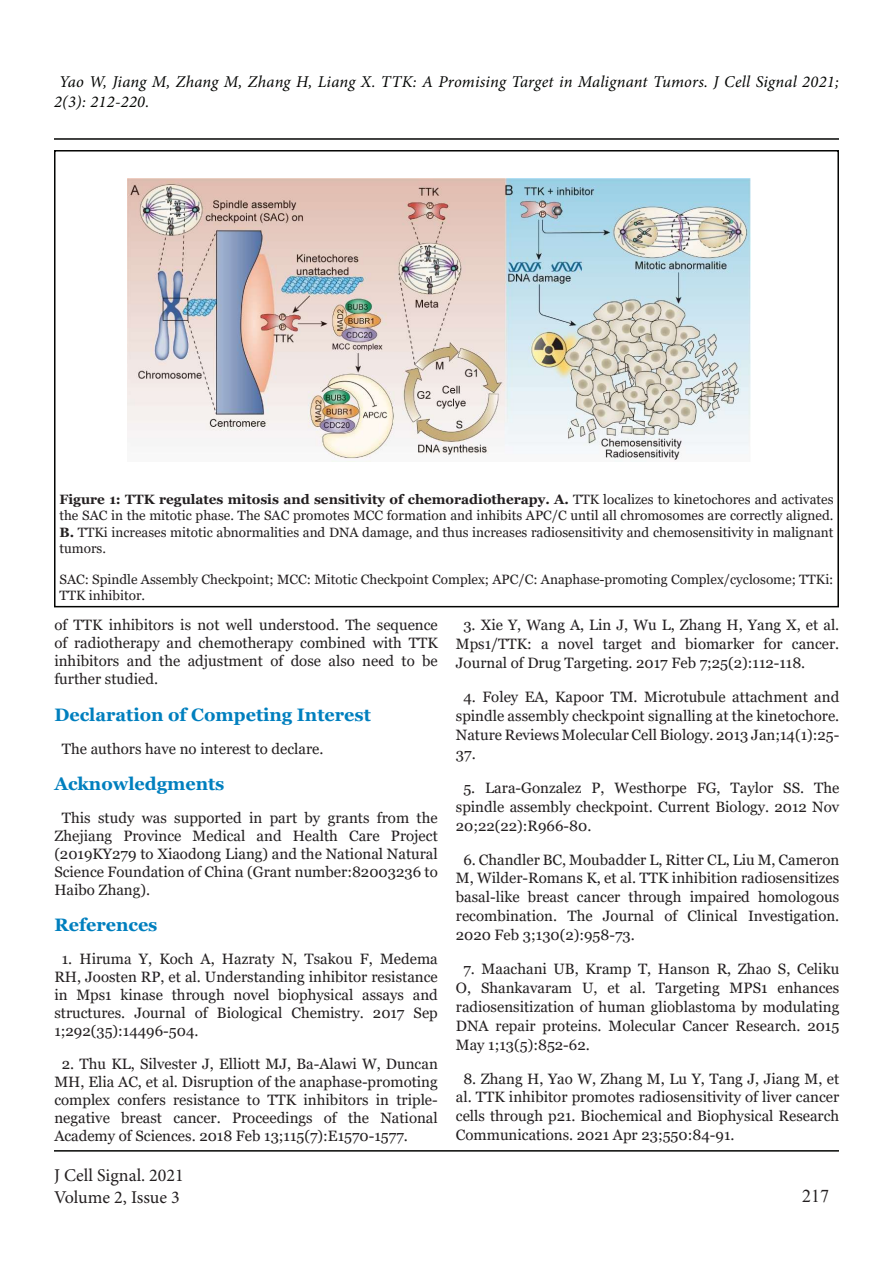
<style>
.page{position:relative;width:893px;height:1263px;background:#fff}
.page>*{position:absolute;margin:0;border:0;box-sizing:border-box;transform-origin:0 0}
.t1{font:700 18px "Georgia";color:#007fbe}
.t2{font:18px/21.6px "Minion Pro";color:#231f20}
.t3{font:18px "Times New Roman";color:#231f20}
.t4{font:italic 16.5px/19.8px "Minion Pro";letter-spacing:.01em;color:#040503}
.EndNote_Bibliography{font:15px/18.9px "Georgia";color:#231f20;text-align:justify}
.列表段落1{font:15px "Georgia";color:#231f20}
.t5{font:13.5px/16.2px "Georgia";color:#231f20;text-align:justify}
.s1{font-weight:700}
</style>
<div class="page">
<hr style="left:54px;top:1150px;width:785px;height:1px;background:#040503">
<hr style="left:54px;top:138px;width:785px;height:2px;background:#040503">
<img style="left:127px;top:178px;width:623px;height:283px">
<div style="left:54px;top:150px;width:785px;height:457px;border:2px solid #040503"></div>
<p class="t4" style="left:54px;top:72px;width:786px;text-indent:5px">Yao W, Jiang M, Zhang M, Zhang H, Liang X. TTK: A Promising Target in Malignant Tumors. J Cell Signal 2021;<br>2(3): 212-220.</p>
<p class="t5" style="left:59px;top:492px;width:776px"><span class="s1">Figure 1: TTK regulates mitosis and sensitivity of chemoradiotherapy. A.</span> TTK localizes to kinetochores and activates the SAC in the mitotic phase. The SAC promotes MCC formation and inhibits APC/C until all chromosomes are correctly aligned.<br><span class="s1">B.</span> TTKi increases mitotic abnormalities and DNA damage, and thus increases radiosensitivity and chemosensitivity in malignant tumors.</p>
<p class="t5" style="left:59px;top:571px;width:776px">SAC: Spindle Assembly Checkpoint; MCC: Mitotic Checkpoint Complex; APC/C: Anaphase-promoting Complex/cyclosome; TTKi:<br>TTK inhibitor.</p>
<p class="EndNote_Bibliography" style="left:54px;top:617px;width:385px;line-height:17.9px">of TTK inhibitors is not well understood. The sequence of radiotherapy and chemotherapy combined with TTK inhibitors and the adjustment of dose also need to be further studied.</p>
<p class="t1" style="left:54px;top:703px;width:318px">Declaration of Competing Interest</p>
<p class="列表段落1" style="left:62px;top:739px;width:263px">The authors have no interest to declare.</p>
<p class="t1" style="left:54px;top:772px;width:172px">Acknowledgments</p>
<p class="EndNote_Bibliography" style="left:54px;top:809px;width:385px;line-height:17.9px;text-indent:8px">This study was supported in part by grants from the Zhejiang Province Medical and Health Care Project (2019KY279 to Xiaodong Liang) and the National Natural Science Foundation of China (Grant number:82003236 to Haibo Zhang).</p>
<p class="t1" style="left:54px;top:913px;width:105px">References</p>
<p class="EndNote_Bibliography" style="left:54px;top:950px;width:385px;line-height:18px;text-indent:8px">1. Hiruma Y, Koch A, Hazraty N, Tsakou F, Medema RH, Joosten RP, et al. Understanding inhibitor resistance in Mps1 kinase through novel biophysical assays and structures. Journal of Biological Chemistry. 2017 Sep 1;292(35):14496-504.</p>
<p class="EndNote_Bibliography" style="left:54px;top:1055px;width:385px;line-height:18px;text-indent:8px">2. Thu KL, Silvester J, Elliott MJ, Ba-Alawi W, Duncan MH, Elia AC, et al. Disruption of the anaphase-promoting complex confers resistance to TTK inhibitors in triple&shy;negative breast cancer. Proceedings of the National Academy of Sciences. 2018 Feb 13;115(7):E1570-1577.</p>
<p class="t2" style="left:54px;top:1165px;width:131px">J Cell Signal. 2021<br>Volume 2, Issue 3</p>
<p class="EndNote_Bibliography" style="left:456px;top:616px;width:385px;text-indent:8px">3. Xie Y, Wang A, Lin J, Wu L, Zhang H, Yang X, et al.<br>Mps1/TTK: a novel target and biomarker for cancer.<br>Journal of Drug Targeting. 2017 Feb 7;25(2):112-118.</p>
<p class="EndNote_Bibliography" style="left:456px;top:688px;width:385px;text-indent:8px">4. Foley EA, Kapoor TM. Microtubule attachment and spindle assembly checkpoint signalling at the kinetochore.<br>Nature Reviews Molecular Cell Biology. 2013 Jan;14(1):25- 37.</p>
<p class="EndNote_Bibliography" style="left:456px;top:778px;width:385px;text-indent:8px">5. Lara-Gonzalez P, Westhorpe FG, Taylor SS. The spindle assembly checkpoint. Current Biology. 2012 Nov 20;22(22):R966-80.</p>
<p class="EndNote_Bibliography" style="left:456px;top:850px;width:385px;text-indent:8px">6. Chandler BC, Moubadder L, Ritter CL, Liu M, Cameron M, Wilder-Romans K, et al. TTK inhibition radiosensitizes basal-like breast cancer through impaired homologous recombination. The Journal of Clinical Investigation.<br>2020 Feb 3;130(2):958-73.</p>
<p class="EndNote_Bibliography" style="left:456px;top:960px;width:385px;text-indent:8px">7. Maachani UB, Kramp T, Hanson R, Zhao S, Celiku O, Shankavaram U, et al. Targeting MPS1 enhances radiosensitization of human glioblastoma by modulating DNA repair proteins. Molecular Cancer Research. 2015<br>May 1;13(5):852-62.</p>
<p class="EndNote_Bibliography" style="left:456px;top:1069px;width:385px;text-indent:8px">8. Zhang H, Yao W, Zhang M, Lu Y, Tang J, Jiang M, et al. TTK inhibitor promotes radiosensitivity of liver cancer cells through p21. Biochemical and Biophysical Research Communications. 2021 Apr 23;550:84-91.</p>
<p class="t3" style="left:802px;top:1183px;width:28px">217</p>
</div>
